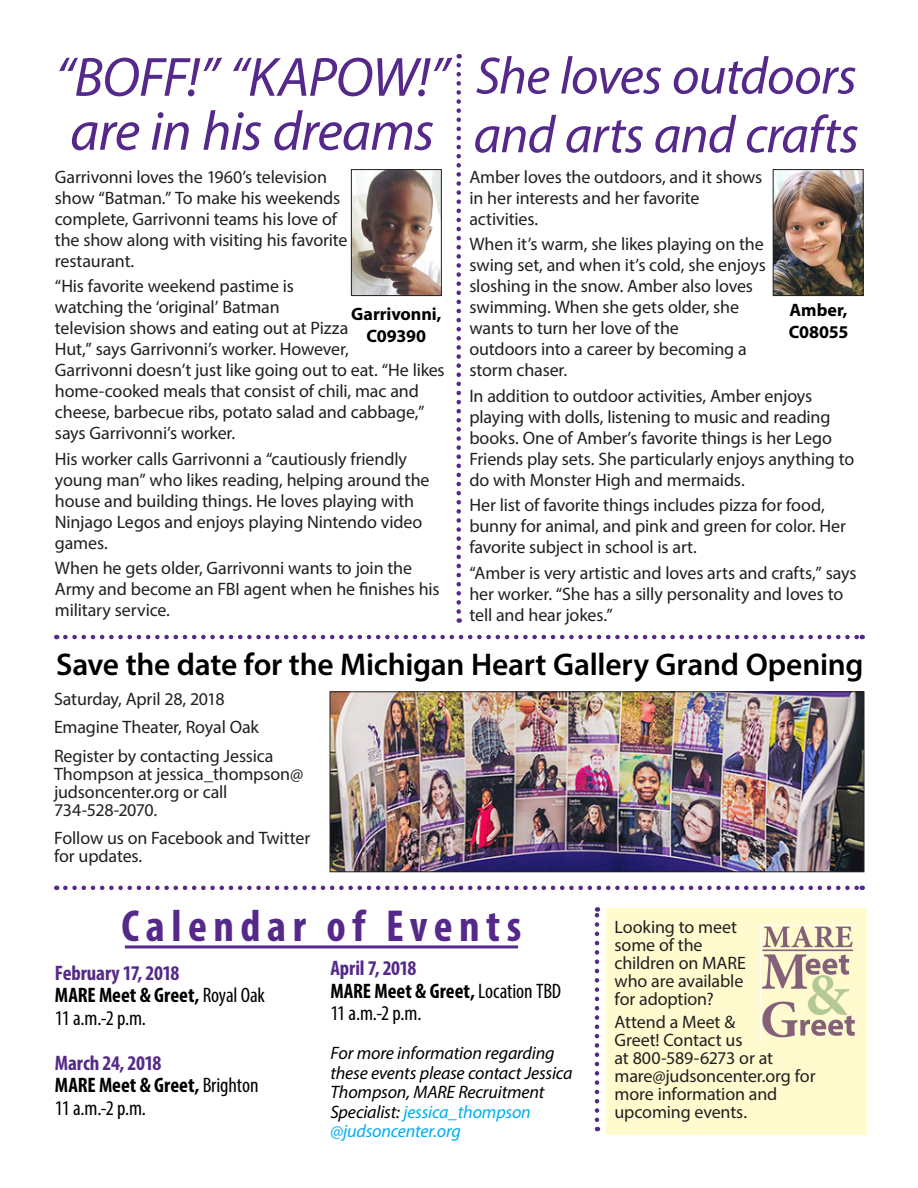
<style>
.page{position:relative;width:918px;height:1188px;background:#fff}
.page>*{position:absolute;margin:0;border:0;box-sizing:border-box;transform-origin:0 0}
.t1{font:italic 55.65px/54px "Myriad Pro";letter-spacing:-.015em;color:#542989}
.t2{font:italic 52.65px "Myriad Pro";letter-spacing:-.015em;color:#542989}
.Inside_Headline{font:700 condensed 45px "Myriad Pro";letter-spacing:.145em;color:#542989}
.Subheadline{font:600 31.5px "Myriad Pro";letter-spacing:-.01em;color:#000}
.t3{font:condensed 21px/22.5px "Myriad Pro";color:#000}
.t4{font:700 condensed 21px "Myriad Pro";letter-spacing:-.01em;color:#542989}
.t5{font:18px/21px "Myriad Pro";letter-spacing:-.01em;color:#231f20}
.t6{font:italic 18px/19.5px "Myriad Pro";letter-spacing:-.01em;color:#000}
.t7{font:700 18px/22.5px "Myriad Pro";letter-spacing:-.005em;color:#000;text-align:center}
.s1{font-weight:700}
.s2{color:#00aeef}
</style>
<div class="page">
<svg style="left:65px;top:886px;width:798px;height:4px"></svg>
<svg style="left:65px;top:635px;width:798px;height:4px"></svg>
<img style="left:332px;top:693px;width:530px;height:177px">
<div style="left:330px;top:691px;width:534px;height:181px;border:1px solid #231f20"></div>
<div style="left:606px;top:908px;width:260px;height:226px;background:#fffbcf"></div>
<svg style="left:762px;top:926px;width:93px;height:112px"></svg>
<svg style="left:456px;top:54px;width:5px;height:558px"></svg>
<img style="left:353px;top:171px;width:87px;height:123px">
<div style="left:351px;top:169px;width:91px;height:127px;border:1px solid #231f20"></div>
<img style="left:775px;top:171px;width:87px;height:123px">
<div style="left:773px;top:169px;width:91px;height:127px;border:1px solid #231f20"></div>
<svg style="left:595px;top:907px;width:4px;height:213px"></svg>
<hr style="left:125px;top:945px;width:393px;height:3px;background:#542989">
<p class="t1" style="left:55px;top:49px;width:396px">“BOFF!” “KAPOW!” are in his dreams</p>
<p class="t2" style="left:476px;top:43px;width:383px">She loves outdoors</p>
<p class="t2" style="left:474px;top:102px;width:387px">and arts and crafts</p>
<p class="t5" style="left:55px;top:166px;width:294px">Garrivonni loves the 1960’s television show “Batman.” To make his weekends complete, Garrivonni teams his love of the show along with visiting his favorite restaurant.</p>
<p class="t5" style="left:55px;top:275px;width:391px">“His favorite weekend pastime is<br>watching the ‘original’ Batman<br>television shows and eating out at Pizza<br>Hut,” says Garrivonni’s worker. However,<br>Garrivonni doesn’t just like going out to eat. “He likes home-cooked meals that consist of chili, mac and cheese, barbecue ribs, potato salad and cabbage,” says Garrivonni’s worker.</p>
<p class="t5" style="left:55px;top:448px;width:376px">His worker calls Garrivonni a “cautiously friendly young man” who likes reading, helping around the house and building things. He loves playing with Ninjago Legos and enjoys playing Nintendo video games.</p>
<p class="t5" style="left:55px;top:557px;width:386px">When he gets older, Garrivonni wants to join the<br>Army and become an FBI agent when he finishes his military service.</p>
<p class="t5" style="left:469px;top:166px;width:295px">Amber loves the outdoors, and it shows in her interests and her favorite activities.</p>
<p class="t5" style="left:469px;top:233px;width:298px">When it’s warm, she likes playing on the swing set, and when it’s cold, she enjoys sloshing in the snow. Amber also loves swimming. When she gets older, she wants to turn her love of the<br>outdoors into a career by becoming a storm chaser.</p>
<p class="t5" style="left:469px;top:385px;width:387px">In addition to outdoor activities, Amber enjoys playing with dolls, listening to music and reading books. One of Amber’s favorite things is her Lego Friends play sets. She particularly enjoys anything to do with Monster High and mermaids.</p>
<p class="t5" style="left:469px;top:494px;width:378px">Her list of favorite things includes pizza for food, bunny for animal, and pink and green for color. Her favorite subject in school is art.</p>
<p class="t5" style="left:469px;top:562px;width:389px">“Amber is very artistic and loves arts and crafts,” says her worker. “She has a silly personality and loves to tell and hear jokes.”</p>
<p class="t7" style="left:351px;top:302px;width:92px">Garrivonni,<br>C09390</p>
<p class="t7" style="left:789px;top:298px;width:61px;text-align:left">Amber,<br>C08055</p>
<p class="Subheadline" style="left:56px;top:644px;width:809px">Save the date for the Michigan Heart Gallery Grand Opening</p>
<p class="t5" style="left:54px;top:688px;width:172px">Saturday, April 28, 2018</p>
<p class="t5" style="left:54px;top:717px;width:206px">Emagine Theater, Royal Oak</p>
<p class="t5" style="left:54px;top:747px;width:251px;line-height:18px">Register by contacting Jessica<br>Thompson at jessica_thompson@ judsoncenter.org or call<br>734-528-2070.</p>
<p class="t5" style="left:54px;top:829px;width:258px;line-height:18px">Follow us on Facebook and Twitter for updates.</p>
<p class="Inside_Headline" style="left:121px;top:898px;width:402px">Calendar of Events</p>
<p class="t4" style="left:55px;top:960px;width:126px">February 17, 2018</p>
<p class="t3" style="left:55px;top:984px;width:212px"><span class="s1">MARE Meet &amp; Greet,</span> Royal Oak<br>11 a.m.-2 p.m.</p>
<p class="t4" style="left:55px;top:1050px;width:108px">March 24, 2018</p>
<p class="t3" style="left:55px;top:1074px;width:205px"><span class="s1">MARE Meet &amp; Greet,</span> Brighton<br>11 a.m.-2 p.m.</p>
<p class="t4" style="left:330px;top:955px;width:88px">April 7, 2018</p>
<p class="t3" style="left:330px;top:979px;width:232px"><span class="s1">MARE Meet &amp; Greet,</span> Location TBD<br>11 a.m.-2 p.m.</p>
<p class="t6" style="left:330px;top:1043px;width:244px">For more information regarding these events please contact Jessica<br>Thompson, MARE Recruitment<br>Specialist: <span class="s2">jessica_thompson @judsoncenter.org</span></p>
<p class="t5" style="left:615px;top:918px;width:133px;line-height:18px">Looking to meet some of the children on MARE who are available for adoption?</p>
<p class="t5" style="left:615px;top:1012px;width:203px;line-height:18px">Attend a Meet &amp;<br>Greet! Contact us<br>at 800-589-6273 or at mare@judsoncenter.org for more information and upcoming events.</p>
</div>
